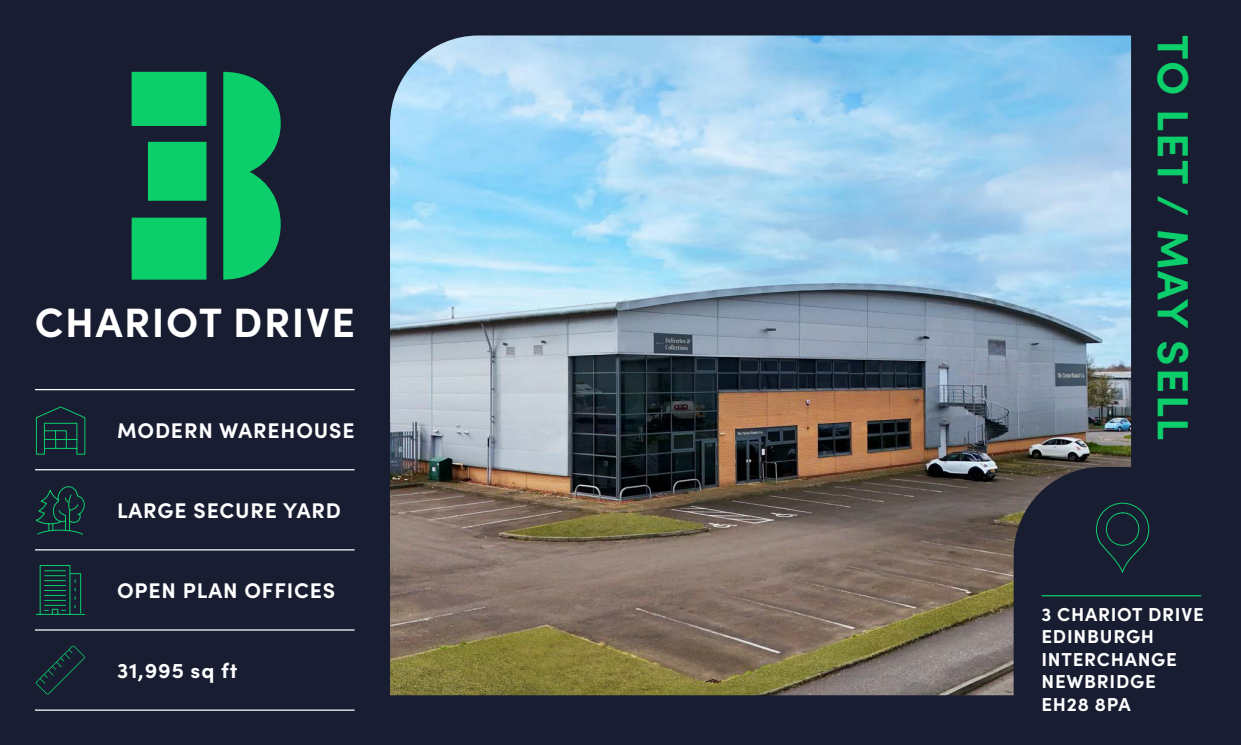
<style>
.page{position:relative;width:1241px;height:745px;background:#fff}
.page>*{position:absolute;margin:0;border:0;box-sizing:border-box;transform-origin:0 0}
.t1{font:305.25px "Waldo Stencil";color:#0cce6b}
.t2{font:700 43.75px "Sofia Pro";letter-spacing:.04em;color:#0cce6b}
.t3{font:700 41px "Sofia Pro";letter-spacing:.04em;color:#fff}
.t4{font:700 21.25px "Sofia Pro";letter-spacing:.04em;color:#fff}
.t5{font:700 18.75px/22.5px "Sofia Pro";letter-spacing:.04em;color:#fff}
</style>
<div class="page">
<div style="left:0;top:0;width:1240px;height:744px;background:#181d31"></div>
<img style="left:390px;top:35px;width:740px;height:659px">
<svg style="left:1013px;top:466px;width:189px;height:230px"></svg>
<hr style="left:35px;top:549px;width:319px;height:1px;background:#fff">
<hr style="left:35px;top:629px;width:319px;height:1px;background:#fff">
<hr style="left:35px;top:709px;width:319px;height:1px;background:#fff">
<hr style="left:35px;top:469px;width:319px;height:1px;background:#fff">
<hr style="left:35px;top:389px;width:319px;height:1px;background:#fff">
<hr style="left:1041px;top:594px;width:160px;height:2px;background:#0cce6b">
<svg style="left:1095px;top:502px;width:54px;height:73px"></svg>
<div style="left:1105px;top:512px;width:34px;height:33px;border:1px solid #0cce6b;border-radius:50%"></div>
<svg style="left:35px;top:486px;width:50px;height:49px"></svg>
<svg style="left:35px;top:565px;width:51px;height:50px"></svg>
<svg style="left:35px;top:406px;width:51px;height:48px"></svg>
<svg style="left:36px;top:645px;width:49px;height:50px"></svg>
<h1 class="t1" style="left:118px;top:-19px;width:171px">3</h1>
<h3 class="t3" style="left:35px;top:290px;width:321px">CHARIOT DRIVE</h3>
<p class="t4" style="left:117px;top:414px;width:239px">MODERN WAREHOUSE</p>
<p class="t4" style="left:117px;top:494px;width:225px">LARGE SECURE YARD</p>
<p class="t4" style="left:117px;top:573px;width:220px">OPEN PLAN OFFICES</p>
<p class="t4" style="left:117px;top:653px;width:122px">31,995 sq ft</p>
<h2 class="t2" style="left:1206px;top:35px;width:406px;rotate:90deg">TO LET / MAY SELL</h2>
<p class="t5" style="left:1041px;top:601px;width:164px">3 CHARIOT DRIVE<br>EDINBURGH<br>INTERCHANGE<br>NEWBRIDGE<br>EH28 8PA</p>
</div>
